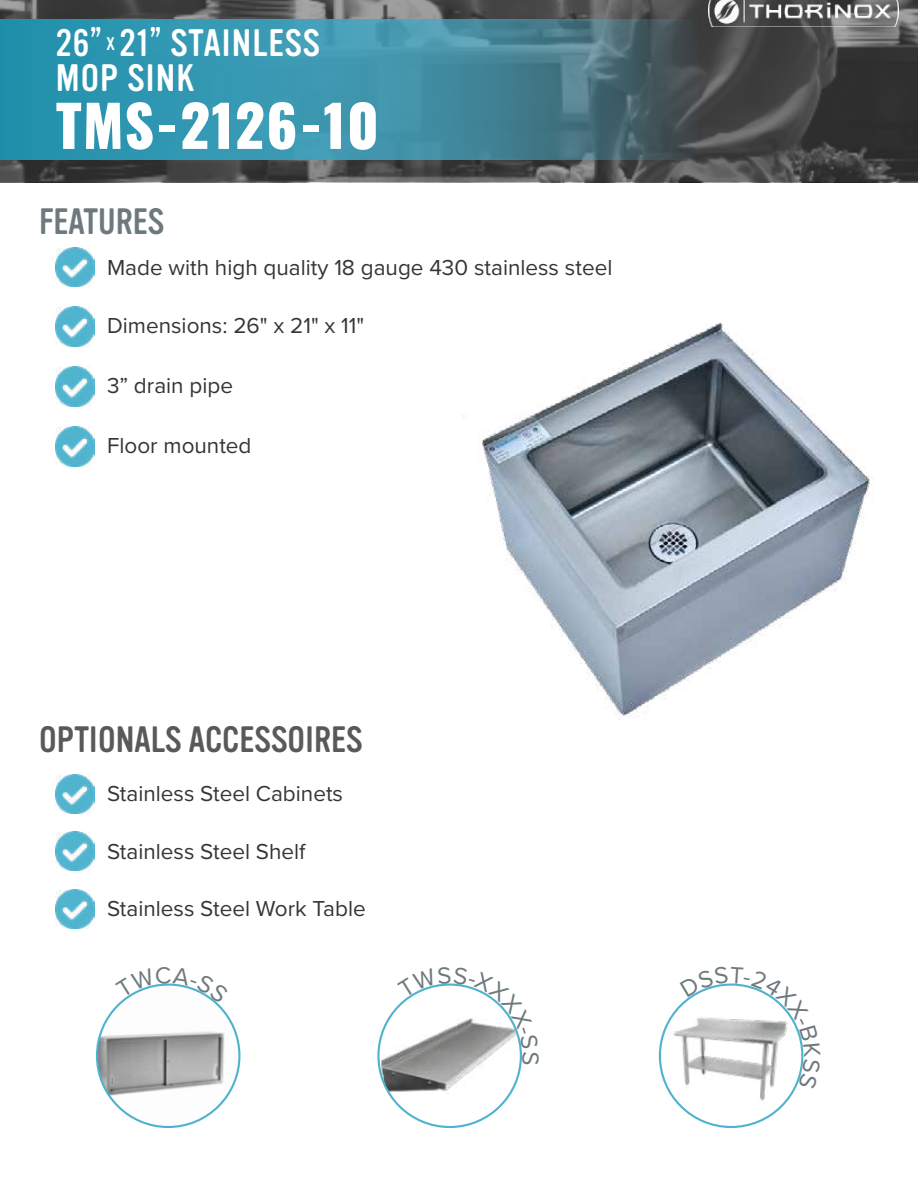
<style>
.page{position:relative;width:918px;height:1188px;background:#fff}
.page>*{position:absolute;margin:0;border:0;box-sizing:border-box;transform-origin:0 0}
.t1{font:800 57px "Oswald";letter-spacing:.025em;color:#fff}
.t2{font:37.5px/35.2px "Vinyl OT";letter-spacing:.025em;color:#fff}
.t3{font:36px "Vinyl OT";color:#59595b}
.t4{font:36px "Vinyl OT";color:#6e797d}
.t5{font:22.5px "Proxima Nova";color:#373637}
</style>
<div class="page">
<img style="left:97px;top:985px;width:142px;height:142px;border-radius:71px">
<img style="left:380px;top:1017px;width:141px;height:78px">
<img style="left:660px;top:1005px;width:135px;height:122px">
<img style="left:463px;top:322px;width:407px;height:397px">
<img style="left:56px;top:247px;width:39px;height:39px">
<img style="left:56px;top:427px;width:39px;height:39px">
<img style="left:56px;top:307px;width:39px;height:39px">
<img style="left:56px;top:367px;width:39px;height:39px">
<img style="left:56px;top:889px;width:39px;height:39px">
<img style="left:56px;top:832px;width:39px;height:39px">
<img style="left:56px;top:774px;width:39px;height:39px">
<svg style="left:0;top:0;width:917px;height:182px;background:#4a4a4b"></svg>
<img style="left:708px;top:0;width:190px;height:27px">
<svg style="left:0;top:19px;width:697px;height:140px;background:#3b889d"></svg>
<hr style="left:917px;top:0;width:1px;height:183px;background:#373637">
<svg style="left:119px;top:983px;width:99px;height:20px"></svg>
<svg style="left:397px;top:983px;width:125px;height:81px"></svg>
<svg style="left:680px;top:983px;width:124px;height:107px"></svg>
<h2 class="t2" style="left:56px;top:26px;width:266px">26” <sup>X</sup> 21” STAINLESS<br>MOP SINK</h2>
<h1 class="t1" style="left:56px;top:96px;width:324px">TMS-2126-10</h1>
<h3 class="t4" style="left:39px;top:202px;width:127px">FEATURES</h3>
<p class="t5" style="left:107px;top:251px;width:507px">Made with high quality 18 gauge 430 stainless steel</p>
<p class="t5" style="left:107px;top:308px;width:259px">Dimensions: 26" x 21" x 11"</p>
<p class="t5" style="left:107px;top:368px;width:127px">3” drain pipe</p>
<p class="t5" style="left:107px;top:428px;width:146px">Floor mounted</p>
<h3 class="t3" style="left:39px;top:720px;width:325px">OPTIONALS ACCESSOIRES</h3>
<p class="t5" style="left:107px;top:777px;width:238px">Stainless Steel Cabinets</p>
<p class="t5" style="left:107px;top:834px;width:200px">Stainless Steel Shelf</p>
<p class="t5" style="left:107px;top:892px;width:260px">Stainless Steel Work Table</p>
</div>
